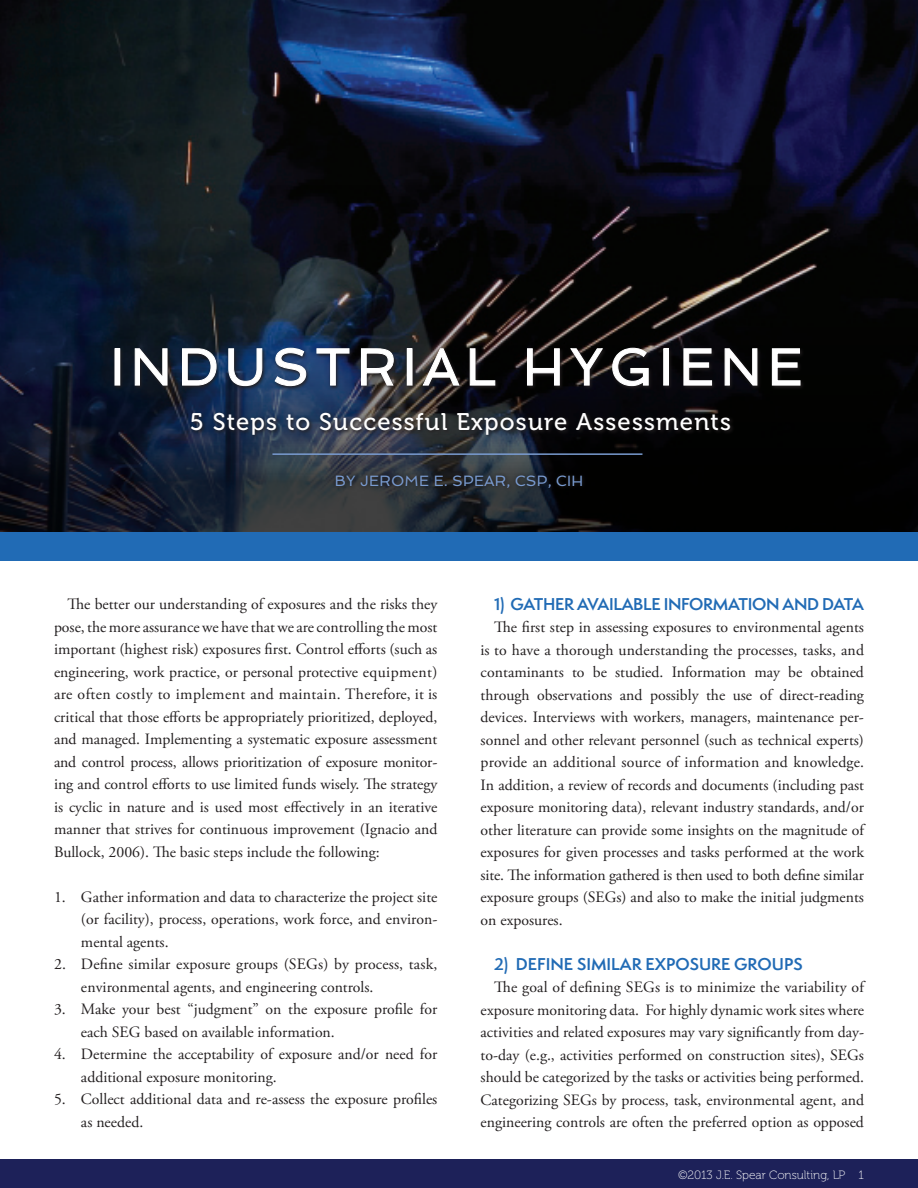
<style>
.page{position:relative;width:918px;height:1188px;background:#fff}
.page>*{position:absolute;margin:0;border:0;box-sizing:border-box;transform-origin:0 0}
.t1{font:52.5px "Spinnaker";letter-spacing:.115em;color:#fff}
.t2{font:24px "Museo 500";letter-spacing:.05em;color:#fff}
.t3{font:15.75px/22.5px "Adobe Garamond Pro";color:#231f20;text-align:justify}
.t4{font:600 15.75px "Semplicita Pro";letter-spacing:-.02em;color:#216bb5}
.t5{font:600 15.75px "Semplicita Pro";color:#216bb5}
.t6{font:15px "Spinnaker";letter-spacing:.015em;color:#799bd0}
.t7{font:12px "Museo 100";color:#fff}
</style>
<div class="page">
<img style="left:0;top:0;width:918px;height:156px">
<div style="left:0;top:1159px;width:918px;height:29px;background:#1d2159"></div>
<svg style="left:0;top:156px;width:918px;height:376px;background:#0f131b"></svg>
<svg style="left:333px;top:472px;width:253px;height:20px;background:#25282b"></svg>
<svg style="left:112px;top:346px;width:693px;height:45px;background:#131a26"></svg>
<div style="left:114px;top:348px;width:6px;height:38px;border:1px solid #fff"></div>
<svg style="left:134px;top:348px;width:34px;height:38px"></svg>
<svg style="left:181px;top:348px;width:36px;height:38px"></svg>
<svg style="left:228px;top:348px;width:35px;height:39px"></svg>
<svg style="left:274px;top:347px;width:33px;height:40px"></svg>
<svg style="left:316px;top:348px;width:34px;height:38px"></svg>
<svg style="left:360px;top:348px;width:34px;height:38px"></svg>
<div style="left:407px;top:348px;width:6px;height:38px;border:1px solid #fff"></div>
<svg style="left:422px;top:348px;width:38px;height:38px"></svg>
<svg style="left:469px;top:348px;width:27px;height:38px"></svg>
<svg style="left:526px;top:348px;width:34px;height:38px"></svg>
<svg style="left:569px;top:348px;width:35px;height:38px"></svg>
<svg style="left:612px;top:347px;width:37px;height:40px"></svg>
<div style="left:663px;top:348px;width:6px;height:38px;border:1px solid #fff"></div>
<svg style="left:683px;top:348px;width:30px;height:38px"></svg>
<svg style="left:724px;top:348px;width:34px;height:38px"></svg>
<svg style="left:771px;top:348px;width:30px;height:38px"></svg>
<svg style="left:189px;top:411px;width:546px;height:29px;background:#1e232e"></svg>
<hr style="left:272px;top:453px;width:370px;height:2px;background:#799bd0">
<div style="left:0;top:532px;width:918px;height:29px;background:#216bb5"></div>
<h1 class="t1" style="left:110px;top:336px;width:694px">INDUSTRIAL HYGI ENE</h1>
<h2 class="t2" style="left:190px;top:409px;width:543px">5 Steps to Successful Exposure Assessments</h2>
<p class="t6" style="left:335px;top:472px;width:250px">BY JEROME E. SPEAR, CSP, CIH</p>
<p class="t3" style="left:54px;top:594px;width:385px;text-indent:13px">The better our understanding of exposures and the risks they pose, the more assurance we have that we are controlling the most important (highest risk) exposures first. Control efforts (such as engineering, work practice, or personal protective equipment) are often costly to implement and maintain. Therefore, it is critical that those efforts be appropriately prioritized, deployed, and managed. Implementing a systematic exposure assessment and control process, allows prioritization of exposure monitor&shy;ing and control efforts to use limited funds wisely. The strategy is cyclic in nature and is used most effectively in an iterative manner that strives for continuous improvement (Ignacio and Bullock, 2006). The basic steps include the following:</p>
<p class="t3" style="left:81px;top:886px;width:358px;text-indent:-27px">1. Gather information and data to characterize the project site (or facility), process, operations, work force, and environ&shy;mental agents.</p>
<p class="t3" style="left:81px;top:954px;width:358px;text-indent:-27px">2. Define similar exposure groups (SEGs) by process, task, environmental agents, and engineering controls.</p>
<p class="t3" style="left:81px;top:999px;width:358px;text-indent:-27px">3. Make your best “judgment” on the exposure profile for each SEG based on available information.</p>
<p class="t3" style="left:81px;top:1044px;width:358px;text-indent:-27px">4. Determine the acceptability of exposure and/or need for additional exposure monitoring.</p>
<p class="t3" style="left:81px;top:1089px;width:358px;text-indent:-27px">5. Collect additional data and re-assess the exposure profiles as needed.</p>
<p class="t4" style="left:494px;top:592px;width:371px">1) GATHER AVAILABLE I NFORMATION AND DATA</p>
<p class="t3" style="left:481px;top:617px;width:385px;text-indent:13px">The first step in assessing exposures to environmental agents is to have a thorough understanding the processes, tasks, and contaminants to be studied. Information may be obtained through observations and possibly the use of direct-reading devices. Interviews with workers, managers, maintenance per&shy;sonnel and other relevant personnel (such as technical experts) provide an additional source of information and knowledge.<br>In addition, a review of records and documents (including past exposure monitoring data), relevant industry standards, and/or other literature can provide some insights on the magnitude of exposures for given processes and tasks performed at the work site. The information gathered is then used to both define similar exposure groups (SEGs) and also to make the initial judgments on exposures.</p>
<p class="t5" style="left:494px;top:952px;width:309px">2) DEFINE SIMILAR EXPOSURE GROUPS</p>
<p class="t3" style="left:481px;top:977px;width:385px;text-indent:13px">The goal of defining SEGs is to minimize the variability of exposure monitoring data. For highly dynamic work sites where activities and related exposures may vary significantly from day&shy;to-day (e.g., activities performed on construction sites), SEGs should be categorized by the tasks or activities being performed.<br>Categorizing SEGs by process, task, environmental agent, and engineering controls are often the preferred option as opposed</p>
<p class="t7" style="left:678px;top:1169px;width:187px">©2013 J.E. Spear Consulting, LP 1</p>
</div>
